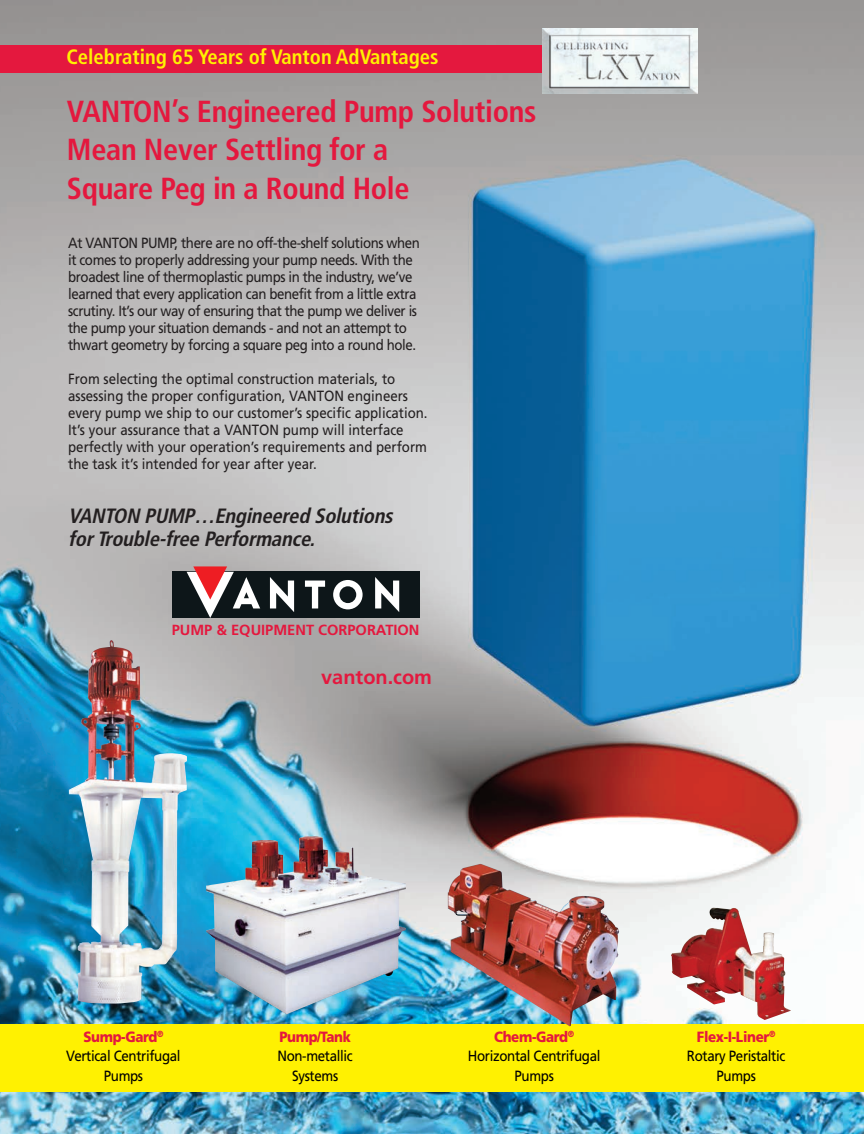
<style>
.page{position:relative;width:864px;height:1134px;background:#fff}
.page>*{position:absolute;margin:0;border:0;box-sizing:border-box;transform-origin:0 0}
.t1{font:700 condensed 30.45px/39px "Frutiger";letter-spacing:-.01em;color:#e4183e}
.t2{font:italic 700 condensed 20.7px/23.1px "Frutiger";color:#231f20}
.t3{font:700 condensed 20.7px "Frutiger";color:#fff101}
.t4{font:700 19.95px "Frutiger";color:#e4183e}
.t5{font:14.85px/19.5px "Frutiger";letter-spacing:-.025em;color:#000;text-align:center;scale:.9 1}
.t6{font:900 14.85px "Frutiger";letter-spacing:-.025em;color:#e4183e;scale:.9 1}
.t7{font:14.7px/17px "Frutiger";letter-spacing:-.03em;color:#231f20;scale:.9 1}
.t8{font:14.7px/17px "Frutiger";color:#231f20;scale:.9 1}
.t9{font:700 14.7px "Frutiger";color:#e4183e}
.s1{font-weight:900;color:#e4183e}
</style>
<div class="page">
<img style="left:0;top:0;width:864px;height:1133px">
<div style="left:0;top:1023px;width:864px;height:67px;background:#fff101"></div>
<div style="left:0;top:45px;width:565px;height:28px;background:#e4183e"></div>
<img style="left:206px;top:836px;width:200px;height:178px">
<img style="left:69px;top:640px;width:118px;height:363px">
<img style="left:448px;top:863px;width:171px;height:163px">
<img style="left:671px;top:907px;width:120px;height:112px">
<img style="left:542px;top:28px;width:155px;height:65px">
<div style="left:172px;top:571px;width:248px;height:46px;background:#0d1619"></div>
<svg style="left:375px;top:577px;width:24px;height:35px"></svg>
<svg style="left:305px;top:580px;width:20px;height:28px"></svg>
<svg style="left:270px;top:577px;width:24px;height:35px"></svg>
<svg style="left:187px;top:566px;width:73px;height:52px"></svg>
<svg style="left:333px;top:580px;width:30px;height:29px"></svg>
<h2 class="t3" style="left:66px;top:45px;width:374px">Celebrating 65 Years of Vanton AdVantages</h2>
<h1 class="t1" style="left:67px;top:91px;width:471px">VANTON’s Engineered Pump Solutions<br>Mean Never Settling for a<br>Square Peg in a Round Hole</h1>
<p class="t7" style="left:68px;top:234px;width:392px">At VANTON PUMP, there are no off-the-shelf solutions when it comes to properly addressing your pump needs. With the broadest line of thermoplastic pumps in the industry, we’ve learned that every application can benefit from a little extra scrutiny. It’s our way of ensuring that the pump we deliver is the pump your situation demands - and not an attempt to thwart geometry by forcing a square peg into a round hole.</p>
<p class="t8" style="left:68px;top:370px;width:401px">From selecting the optimal construction materials, to assessing the proper configuration, VANTON engineers every pump we ship to our customer’s specific application.<br>It’s your assurance that a VANTON pump will interface perfectly with your operation’s requirements and perform the task it’s intended for year after year.</p>
<h2 class="t2" style="left:68px;top:503px;width:331px">VANTON PUMP…Engineered Solutions forTrouble-free Performance.</h2>
<p class="t9" style="left:172px;top:621px;width:249px">PUMP &amp; EQUIPMENT CORPORATION</p>
<h3 class="t4" style="left:321px;top:665px;width:112px">vanton.com</h3>
<p class="t5" style="left:66px;top:1026px;width:129px"><span class="s1">Sump-Gard</span><sup>®<br></sup>Vertical Centrifugal<br>Pumps</p>
<p class="t5" style="left:468px;top:1026px;width:149px"><span class="s1">Chem-Gard</span><sup>®<br></sup>Horizontal Centrifugal<br>Pumps</p>
<p class="t5" style="left:687px;top:1026px;width:111px"><span class="s1">Flex-I-Liner</span><sup>®<br></sup>Rotary Peristaltic<br>Pumps</p>
<p class="t6" style="left:279px;top:1027px;width:81px">Pump/Tank</p>
<p class="t5" style="left:277px;top:1045px;width:85px">Non-metallic<br>Systems</p>
</div>
